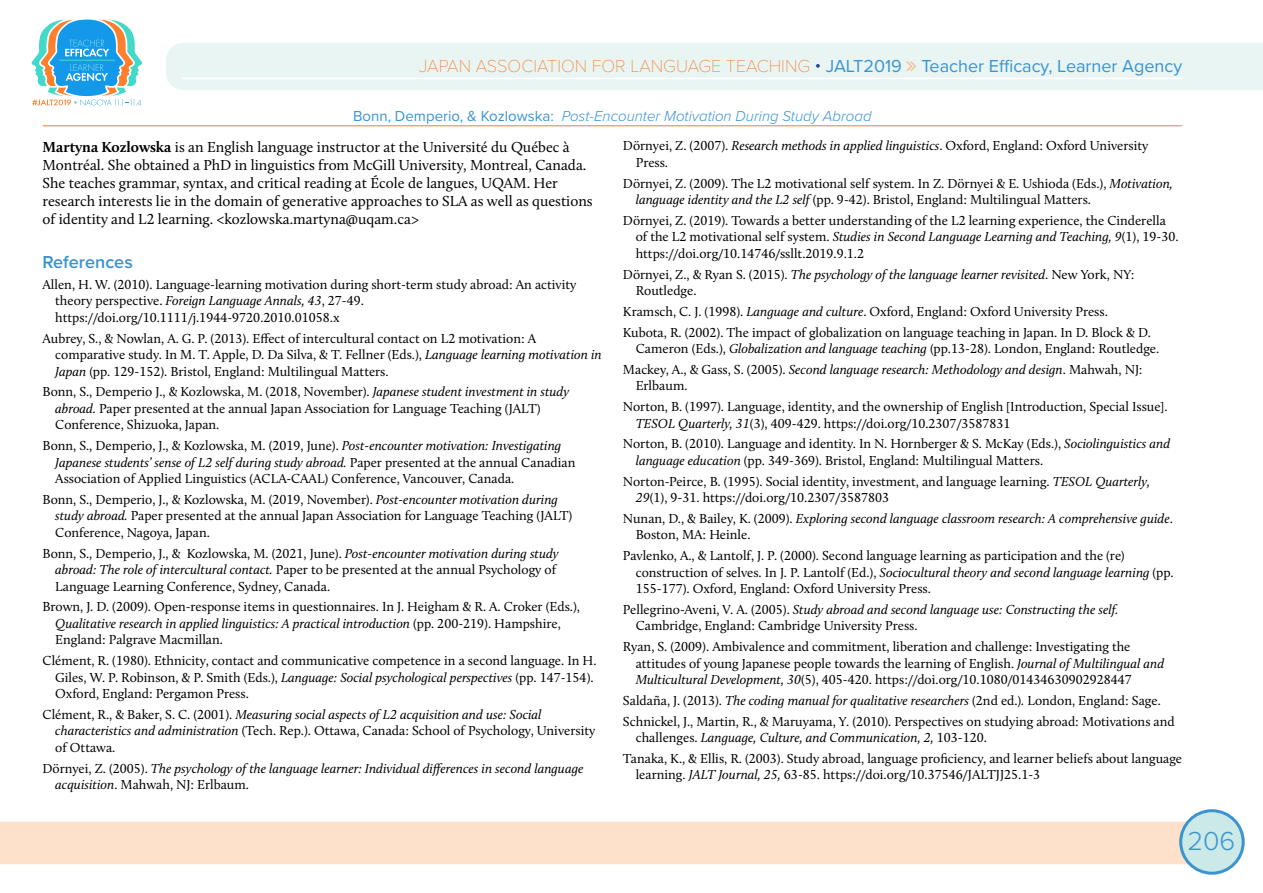
<style>
.page{position:relative;width:1263px;height:893px;background:#fff}
.page>*{position:absolute;margin:0;border:0;box-sizing:border-box;transform-origin:0 0}
.t1{font:300 27px "Proxima Nova";color:#3b93d0}
.t2{font:18px "Proxima Nova";color:#3b93d0}
.t3{font:600 18px "Proxima Nova";color:#3b93d0}
.t4{font:15px/18px "Calluna";color:#000}
.t5{font:italic 300 15px "Proxima Nova";color:#3b93d0}
.t6{font:13.5px/16.5px "Calluna";color:#000}
.t7{font:italic 13.5px/16.5px "Calluna";color:#000}
.s1{font-family:"Proxima Nova T";font-weight:100;color:#f57d2e}
.s2{font-weight:300;color:#25408f}
.s3{font-weight:400;font-style:normal}
.s4{font-weight:700}
.s5{font-style:italic}
.s6{font-style:normal}
</style>
<div class="page">
<div style="left:0;top:822px;width:1190px;height:42px;background:#fee1cb"></div>
<div style="left:1181px;top:811px;width:62px;height:62px;background:#cbe9e6;border-radius:50%"></div>
<div style="left:1179px;top:809px;width:66px;height:66px;border:3px solid #3b93d0;border-radius:50%"></div>
<svg style="left:31px;top:19px;width:112px;height:87px"></svg>
<div style="left:166px;top:43px;width:1097px;height:47px;background:#e9f5f3"></div>
<hr style="left:182px;top:78px;width:1000px;height:1px;background:#fff">
<hr style="left:43px;top:126px;width:1139px;height:1px;background:#f57d2e">
<svg style="left:907px;top:61px;width:9px;height:10px"></svg>
<h2 class="t2" style="left:419px;top:52px;width:764px"><span class="s1">JAPAN ASSOCIATION FOR LANGUAGE TEACHING</span> <span class="s2">•</span> JALT2019 Teacher Efficacy, Learner Agency</h2>
<p class="t5" style="left:353px;top:105px;width:520px"><span class="s3">Bonn, Demperio, &amp; Kozlowska:</span> Post-Encounter Motivation During Study Abroad</p>
<p class="t4" style="left:43px;top:137px;width:552px"><span class="s4">Martyna Kozlowska</span> is an English language instructor at the Université du Québec à Montréal. She obtained a PhD in linguistics from McGill University, Montreal, Canada.<br>She teaches grammar, syntax, and critical reading at École de langues, UQAM. Her research interests lie in the domain of generative approaches to SLA as well as questions of identity and L2 learning. &lt;kozlowska.martyna@uqam.ca&gt;</p>
<h2 class="t3" style="left:43px;top:249px;width:92px">References</h2>
<p class="t6" style="left:55px;top:276px;width:523px;text-indent:-13px">Allen, H. W. (2010). Language-learning motivation during short-term study abroad: An activity theory perspective. <span class="s5">Foreign Language Annals, 43</span>, 27-49. https://doi.org/10.1111/j.1944-9720.2010.01058.x</p>
<p class="t6" style="left:55px;top:330px;width:548px;text-indent:-13px">Aubrey, S., &amp; Nowlan, A. G. P. (2013). Effect of intercultural contact on L2 motivation: A comparative study. In M. T. Apple, D. Da Silva, &amp; T. Fellner (Eds.), <span class="s5">Language learning motivation in<br>Japan</span> (pp. 129-152). Bristol, England: Multilingual Matters.</p>
<p class="t6" style="left:55px;top:383px;width:515px;text-indent:-13px">Bonn, S., Demperio J., &amp; Kozlowska, M. (2018, November). <span class="s5">Japanese student investment in study abroad.</span> Paper presented at the annual Japan Association for Language Teaching (JALT)<br>Conference, Shizuoka, Japan.</p>
<p class="t6" style="left:55px;top:437px;width:522px;text-indent:-13px">Bonn, S., Demperio, J., &amp; Kozlowska, M. (2019, June). <span class="s5">Post-encounter motivation: Investigating<br>Japanese students’ sense of L2 self during study abroad.</span> Paper presented at the annual Canadian<br>Association of Applied Linguistics (ACLA-CAAL) Conference, Vancouver, Canada.</p>
<p class="t6" style="left:55px;top:491px;width:519px;text-indent:-13px">Bonn, S., Demperio, J., &amp; Kozlowska, M. (2019, November). <span class="s5">Post-encounter motivation during study abroad.</span> Paper presented at the annual Japan Association for Language Teaching (JALT)<br>Conference, Nagoya, Japan.</p>
<p class="t6" style="left:55px;top:545px;width:505px;text-indent:-13px">Bonn, S., Demperio, J., &amp; Kozlowska, M. (2021, June). <span class="s5">Post-encounter motivation during study abroad: The role of intercultural contact.</span> Paper to be presented at the annual Psychology of<br>Language Learning Conference, Sydney, Canada.</p>
<p class="t6" style="left:55px;top:598px;width:526px;text-indent:-13px">Brown, J. D. (2009). Open-response items in questionnaires. In J. Heigham &amp; R. A. Croker (Eds.),<br><span class="s5">Qualitative research in applied linguistics: A practical introduction</span> (pp. 200-219). Hampshire,<br>England: Palgrave Macmillan.</p>
<p class="t6" style="left:55px;top:652px;width:543px;text-indent:-13px">Clément, R. (1980). Ethnicity, contact and communicative competence in a second language. In H.<br>Giles, W. P. Robinson, &amp; P. Smith (Eds.), <span class="s5">Language: Social psychological perspectives</span> (pp. 147-154).<br>Oxford, England: Pergamon Press.</p>
<p class="t6" style="left:55px;top:706px;width:541px;text-indent:-13px">Clément, R., &amp; Baker, S. C. (2001). <span class="s5">Measuring social aspects of L2 acquisition and use: Social characteristics and administration</span> (Tech. Rep.). Ottawa, Canada: School of Psychology, University of Ottawa.</p>
<p class="t7" style="left:55px;top:760px;width:530px;text-indent:-13px"><span class="s6">Dörnyei, Z. (2005).</span> The psychology of the language learner: Individual differences in second language acquisition<span class="s6">. Mahwah, NJ: Erlbaum.</span></p>
<p class="t6" style="left:636px;top:137px;width:514px;text-indent:-13px">Dörnyei, Z. (2007). <span class="s5">Research methods in applied linguistics</span>. Oxford, England: Oxford University<br>Press.</p>
<p class="t6" style="left:636px;top:175px;width:539px;text-indent:-13px">Dörnyei, Z. (2009). The L2 motivational self system. In Z. Dörnyei &amp; E. Ushioda (Eds.), <span class="s5">Motivation, language identity and the L2 self</span> (pp. 9-42). Bristol, England: Multilingual Matters.</p>
<p class="t6" style="left:636px;top:212px;width:544px;text-indent:-13px">Dörnyei, Z. (2019). Towards a better understanding of the L2 learning experience, the Cinderella of the L2 motivational self system. <span class="s5">Studies in Second Language Learning and Teaching, 9</span>(1), 19-30. https://doi.org/10.14746/ssllt.2019.9.1.2</p>
<p class="t6" style="left:636px;top:266px;width:500px;text-indent:-13px">Dörnyei, Z., &amp; Ryan S. (2015). <span class="s5">The psychology of the language learner revisited</span>. New York, NY:<br>Routledge.</p>
<p class="t6" style="left:623px;top:301px;width:529px;line-height:20.7px">Kramsch, C. J. (1998). <span class="s5">Language and culture</span>. Oxford, England: Oxford University Press.<br>Kubota, R. (2002). The impact of globalization on language teaching in Japan. In D. Block &amp; D.</p>
<p class="t6" style="left:623px;top:338px;width:538px;line-height:20.7px;text-indent:13px">Cameron (Eds.), <span class="s5">Globalization and language teaching</span> (pp.13-28). London, England: Routledge.<br>Mackey, A., &amp; Gass, S. (2005). <span class="s5">Second language research: Methodology and design</span>. Mahwah, NJ:</p>
<p class="t6" style="left:623px;top:375px;width:546px;line-height:20.7px;text-indent:13px">Erlbaum.<br>Norton, B. (1997). Language, identity, and the ownership of English [Introduction, Special Issue].</p>
<p class="t6" style="left:623px;top:413px;width:549px;line-height:20.7px;text-indent:13px"><span class="s5">TESOL Quarterly, 31</span>(3), 409-429. https://doi.org/10.2307/3587831<br>Norton, B. (2010). Language and identity. In N. Hornberger &amp; S. McKay (Eds.), <span class="s5">Sociolinguistics and</span></p>
<p class="t6" style="left:623px;top:450px;width:528px;line-height:20.7px;text-indent:13px"><span class="s5">language education</span> (pp. 349-369). Bristol, England: Multilingual Matters.<br>Norton-Peirce, B. (1995). Social identity, investment, and language learning. <span class="s5">TESOL Quarterly,</span></p>
<p class="t6" style="left:623px;top:487px;width:551px;line-height:20.7px;text-indent:13px"><span class="s5">29</span>(1), 9-31. https://doi.org/10.2307/3587803<br>Nunan, D., &amp; Bailey, K. (2009). <span class="s5">Exploring second language classroom research: A comprehensive guide</span>.</p>
<p class="t6" style="left:623px;top:524px;width:503px;line-height:20.7px;text-indent:13px">Boston, MA: Heinle.<br>Pavlenko, A., &amp; Lantolf, J. P. (2000). Second language learning as participation and the (re)</p>
<p class="t6" style="left:636px;top:564px;width:539px">construction of selves. In J. P. Lantolf (Ed.), <span class="s5">Sociocultural theory and second language learning</span> (pp.<br>155-177). Oxford, England: Oxford University Press.</p>
<p class="t6" style="left:636px;top:601px;width:484px;text-indent:-13px">Pellegrino-Aveni, V. A. (2005). <span class="s5">Study abroad and second language use: Constructing the self.<br></span>Cambridge, England: Cambridge University Press.</p>
<p class="t6" style="left:636px;top:638px;width:530px;text-indent:-13px">Ryan, S. (2009). Ambivalence and commitment, liberation and challenge: Investigating the attitudes of young Japanese people towards the learning of English. <span class="s5">Journal of Multilingual and<br>Multicultural Development, 30</span>(5), 405-420. https://doi.org/10.1080/01434630902928447</p>
<p class="t6" style="left:623px;top:690px;width:553px;line-height:20.7px">Saldaña, J. (2013). <span class="s5">The coding manual for qualitative researchers</span> (2nd ed.)<span class="s5">.</span> London, England: Sage.<br>Schnickel, J., Martin, R., &amp; Maruyama, Y. (2010). Perspectives on studying abroad: Motivations and</p>
<p class="t6" style="left:623px;top:727px;width:561px;line-height:20.7px;text-indent:13px">challenges. <span class="s5">Language, Culture, and Communication, 2,</span> 103-120.<br>Tanaka, K., &amp; Ellis, R. (2003). Study abroad, language proficiency, and learner beliefs about language</p>
<p class="t6" style="left:636px;top:766px;width:406px">learning. <span class="s5">JALT Journal, 25,</span> 63-85. https://doi.org/10.37546/JALTJJ25.1-3</p>
<h1 class="t1" style="left:1187px;top:820px;width:49px">206</h1>
</div>
